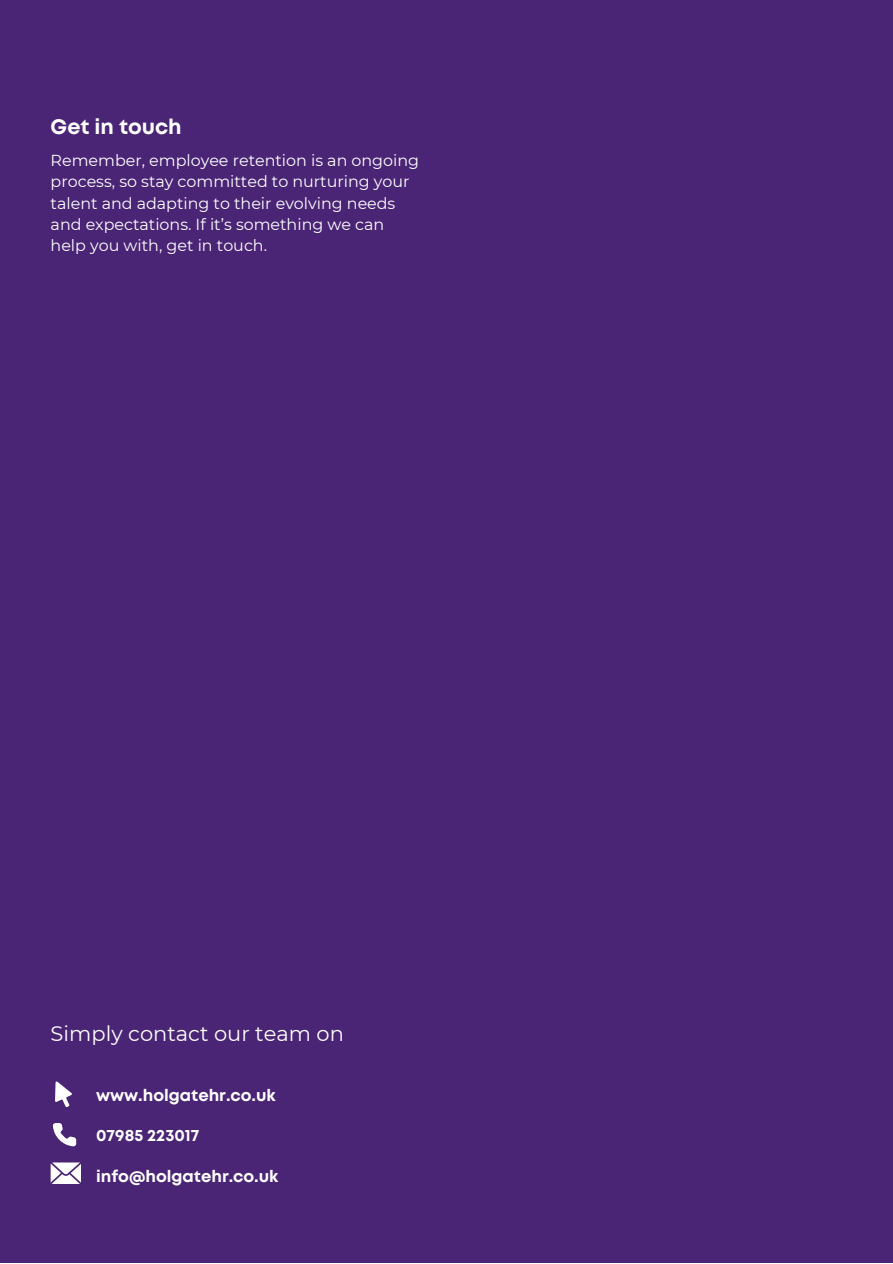
<style>
.page{position:relative;width:893px;height:1264px;background:#fff}
.page>*{position:absolute;margin:0;border:0;box-sizing:border-box;transform-origin:0 0}
.t1{font:21px "Montserrat";color:#fff}
.t2{font:700 21px "Mont";color:#fff}
.t3{font:700 16.5px "Mont";color:#fff}
.t4{font:15.9px/21.3px "Montserrat";color:#fff}
</style>
<div class="page">
<div style="left:0;top:0;width:892px;height:1262px;background:#4a2475"></div>
<svg style="left:53px;top:1123px;width:23px;height:23px"></svg>
<svg style="left:55px;top:1081px;width:17px;height:26px"></svg>
<svg style="left:51px;top:1162px;width:30px;height:21px"></svg>
<p class="t2" style="left:51px;top:118px;width:132px">Get in touch</p>
<p class="t4" style="left:51px;top:150px;width:370px">Remember, employee retention is an ongoing process, so stay committed to nurturing your talent and adapting to their evolving needs and expectations. If it’s something we can help you with, get in touch.</p>
<p class="t1" style="left:51px;top:1020px;width:295px">Simply contact our team on</p>
<p class="t3" style="left:96px;top:1088px;width:181px">www.holgatehr.co.uk</p>
<p class="t3" style="left:96px;top:1129px;width:105px">07985 223017</p>
<p class="t3" style="left:96px;top:1169px;width:184px">info@holgatehr.co.uk</p>
</div>
